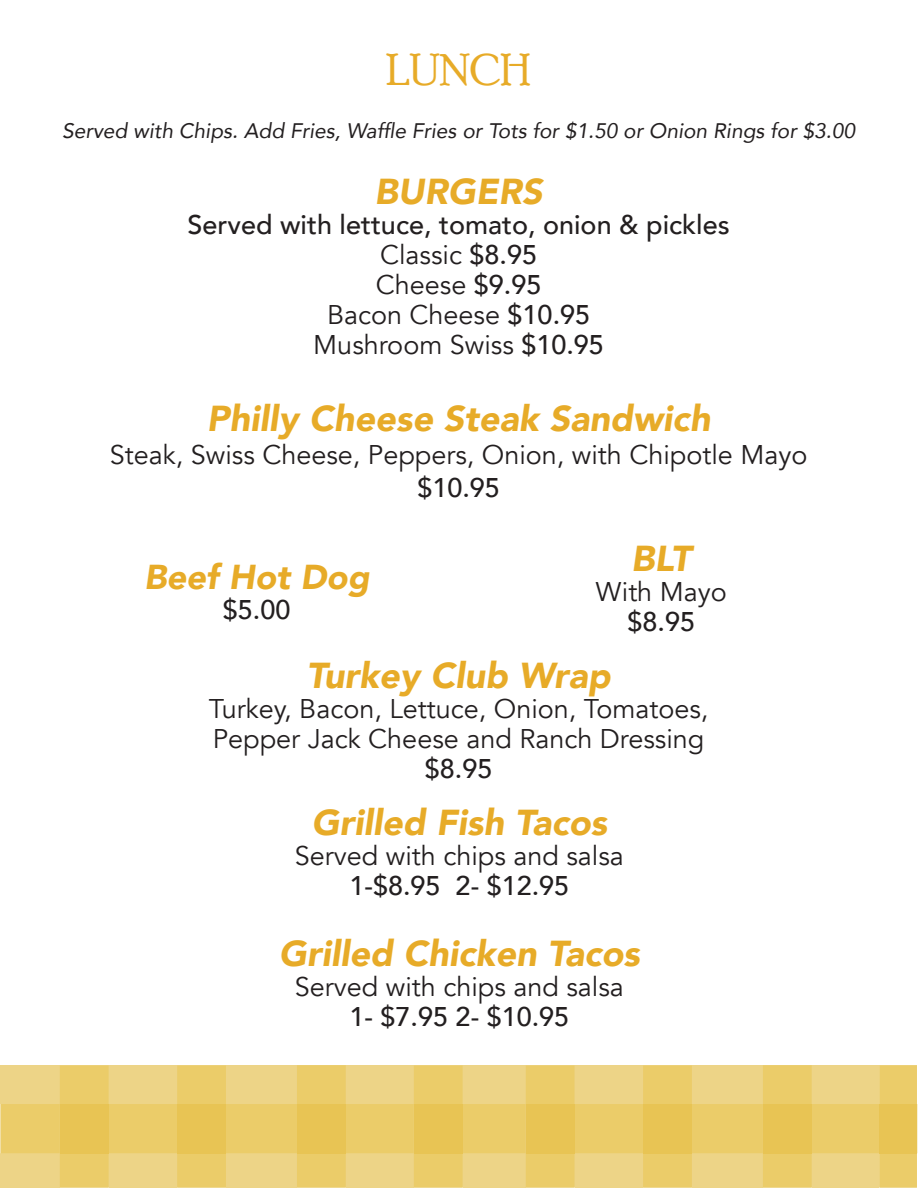
<style>
.page{position:relative;width:918px;height:1188px;background:#fff}
.page>*{position:absolute;margin:0;border:0;box-sizing:border-box;transform-origin:0 0}
.t1{font:45px "Poor Richard";color:#e7ab28}
.Menu{font:italic 900 36px "Avenir";color:#e7ab28}
.Menu-2{font:italic 900 34.5px "Avenir";color:#e7ab28}
.Menu-3{font:27px "Avenir";color:#231f20}
.Menu-4{font:500 27px "Avenir";color:#231f20}
.t2{font:italic 21px "Avenir";color:#231f20}
.s1{font-weight:500}
</style>
<div class="page">
<div style="left:1px;top:1065px;width:916px;height:123px;background:#edd487"></div>
<hr style="left:917px;top:1104px;width:1px;height:49px;background:#f5e8bd">
<hr style="left:0;top:1104px;width:1px;height:49px;background:#f5e8bd">
<div style="left:1px;top:1104px;width:879px;height:49px;background:#ebcc69"></div>
<div style="left:60px;top:1066px;width:49px;height:122px;background:#ebcc69"></div>
<div style="left:60px;top:1104px;width:49px;height:49px;background:#e8c454"></div>
<div style="left:177px;top:1066px;width:49px;height:122px;background:#ebcc69"></div>
<div style="left:177px;top:1104px;width:49px;height:49px;background:#e8c454"></div>
<div style="left:297px;top:1065px;width:49px;height:123px;background:#ebcc69"></div>
<div style="left:297px;top:1104px;width:49px;height:49px;background:#e8c454"></div>
<div style="left:414px;top:1066px;width:49px;height:122px;background:#ebcc69"></div>
<div style="left:414px;top:1104px;width:49px;height:49px;background:#e8c454"></div>
<div style="left:526px;top:1066px;width:49px;height:122px;background:#ebcc69"></div>
<div style="left:526px;top:1104px;width:49px;height:49px;background:#e8c454"></div>
<div style="left:643px;top:1066px;width:49px;height:122px;background:#ebcc69"></div>
<div style="left:643px;top:1104px;width:49px;height:49px;background:#e8c454"></div>
<div style="left:763px;top:1065px;width:49px;height:123px;background:#ebcc69"></div>
<div style="left:763px;top:1104px;width:49px;height:49px;background:#e8c454"></div>
<div style="left:880px;top:1066px;width:37px;height:122px;background:#ebcc69"></div>
<div style="left:880px;top:1104px;width:37px;height:49px;background:#e8c454"></div>
<p class="t1" style="left:386px;top:44px;width:146px">LUNCH</p>
<p class="t2" style="left:62px;top:118px;width:795px">Served with Chips. Add Fries, Waffle Fries or Tots for $1.50 or Onion Rings for $3.00</p>
<p class="Menu" style="left:375px;top:162px;width:170px">BURGERS</p>
<p class="Menu-4" style="left:188px;top:202px;width:544px">Served with lettuce, tomato, onion &amp; pickles</p>
<p class="Menu-3" style="left:380px;top:239px;width:159px">Classic <span class="s1">$8.95</span></p>
<p class="Menu-3" style="left:376px;top:269px;width:167px">Cheese <span class="s1">$9.95</span></p>
<p class="Menu-3" style="left:327px;top:299px;width:265px">Bacon Cheese <span class="s1">$10.95</span></p>
<p class="Menu-3" style="left:313px;top:329px;width:292px">Mushroom Swiss <span class="s1">$10.95</span></p>
<p class="Menu" style="left:207px;top:388px;width:505px">Philly Cheese Steak Sandwich</p>
<p class="Menu-3" style="left:110px;top:438px;width:699px">Steak, Swiss Cheese, Peppers, Onion, with Chipotle Mayo</p>
<p class="Menu-4" style="left:417px;top:464px;width:84px">$10.95</p>
<p class="Menu" style="left:631px;top:528px;width:62px">BLT</p>
<p class="Menu-3" style="left:596px;top:575px;width:133px">With Mayo</p>
<p class="Menu-4" style="left:628px;top:598px;width:69px">$8.95</p>
<p class="Menu" style="left:307px;top:646px;width:306px">Turkey Club Wrap</p>
<p class="Menu-3" style="left:209px;top:693px;width:501px">Turkey, Bacon, Lettuce, Onion, Tomatoes,</p>
<p class="Menu-3" style="left:213px;top:723px;width:493px">Pepper Jack Cheese and Ranch Dressing</p>
<p class="Menu-4" style="left:425px;top:746px;width:69px">$8.95</p>
<p class="Menu-2" style="left:144px;top:549px;width:227px">Beef Hot Dog</p>
<p class="Menu-4" style="left:223px;top:586px;width:69px">$5.00</p>
<p class="Menu" style="left:312px;top:792px;width:297px">Grilled Fish Tacos</p>
<p class="Menu-3" style="left:295px;top:839px;width:331px">Served with chips and salsa</p>
<p class="Menu-4" style="left:350px;top:862px;width:221px">1-$8.95 2- $12.95</p>
<p class="Menu" style="left:279px;top:924px;width:363px">Grilled Chicken Tacos</p>
<p class="Menu-3" style="left:295px;top:971px;width:331px">Served with chips and salsa</p>
<p class="Menu-4" style="left:350px;top:993px;width:221px">1- $7.95 2- $10.95</p>
</div>
